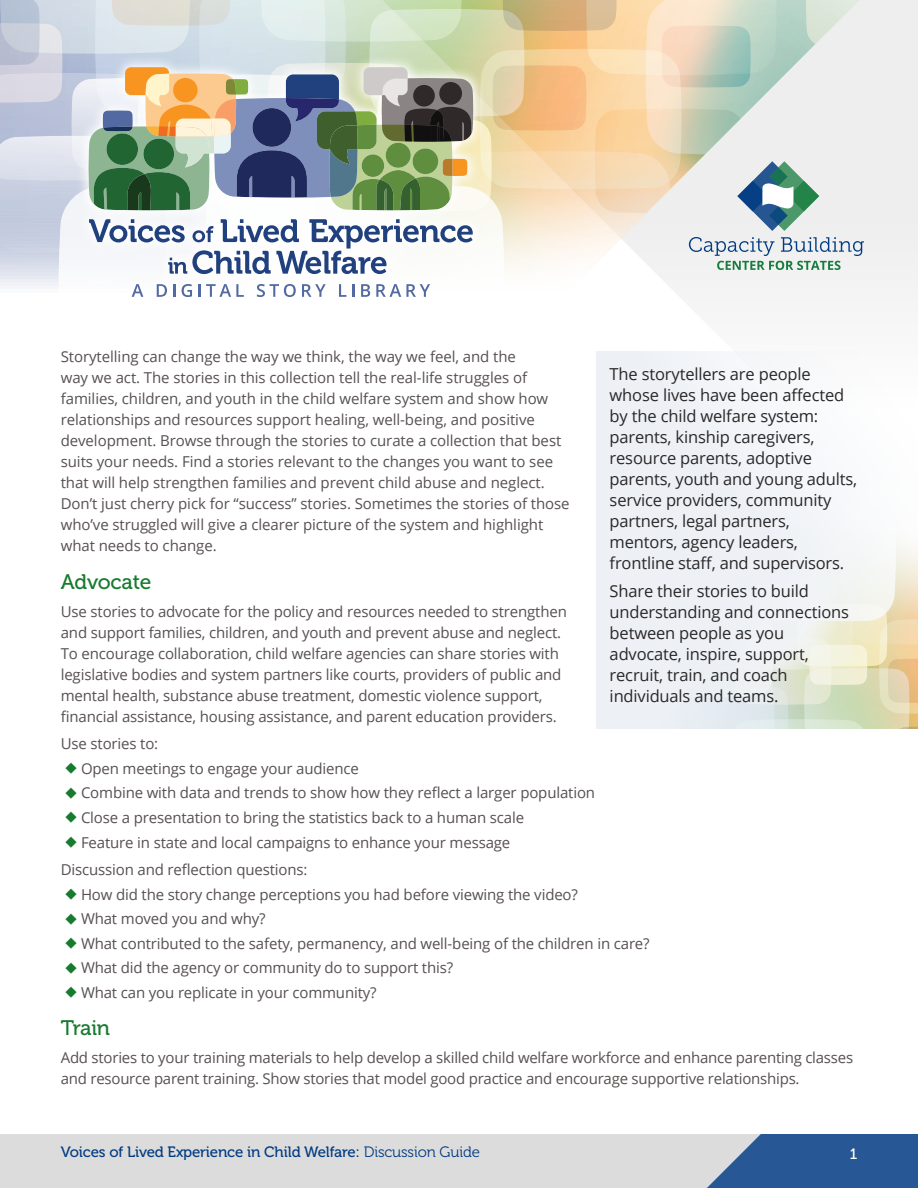
<style>
.page{position:relative;width:918px;height:1188px;background:#fff}
.page>*{position:absolute;margin:0;border:0;box-sizing:border-box;transform-origin:0 0}
.t1{font:21px "Museo 500";letter-spacing:-.01em;color:#177b2f}
.ICF_-_Body_Copy_1{font:16.5px/21px "Open Sans";letter-spacing:-.01em;color:#292829}
.ICF_-_Body_Copy_1-2{font:15px/21px "Open Sans";letter-spacing:-.01em;color:#575050}
.t2{font:15px "Museo 500";letter-spacing:-.01em;color:#013b82}
.t3{font:15px "Museo 500";color:#fff}
.s1{color:#177b2f}
.s2{font-family:"Museo 300"}
</style>
<div class="page">
<div style="left:0;top:1134px;width:918px;height:54px;background:#dddcdc"></div>
<svg style="left:707px;top:1134px;width:211px;height:54px"></svg>
<div style="left:873px;top:0;width:45px;height:300px;background:#eee"></div>
<svg style="left:0;top:0;width:873px;height:300px"></svg>
<div style="left:596px;top:351px;width:322px;height:378px;background:linear-gradient(to right,#eaeff5,#fcfcfc)"></div>
<svg style="left:673px;top:551px;width:245px;height:178px"></svg>
<p class="ICF_-_Body_Copy_1-2" style="left:61px;top:346px;width:510px">Storytelling can change the way we think, the way we feel, and the<br>way we act. The stories in this collection tell the real-life struggles of families, children, and youth in the child welfare system and show how relationships and resources support healing, well-being, and positive development. Browse through the stories to curate a collection that best suits your needs. Find a stories relevant to the changes you want to see that will help strengthen families and prevent child abuse and neglect.<br>Don’t just cherry pick for “success” stories. Sometimes the stories of those who’ve struggled will give a clearer picture of the system and highlight what needs to change.</p>
<h2 class="t1" style="left:61px;top:570px;width:92px">Advocate</h2>
<p class="ICF_-_Body_Copy_1-2" style="left:61px;top:600px;width:508px">Use stories to advocate for the policy and resources needed to strengthen and support families, children, and youth and prevent abuse and neglect.<br>To encourage collaboration, child welfare agencies can share stories with legislative bodies and system partners like courts, providers of public and mental health, substance abuse treatment, domestic violence support, financial assistance, housing assistance, and parent education providers.</p>
<p class="ICF_-_Body_Copy_1-2" style="left:61px;top:733px;width:99px">Use stories to:</p>
<p class="ICF_-_Body_Copy_1-2" style="left:65px;top:758px;width:296px"><span class="s1">◆</span> Open meetings to engage your audience</p>
<p class="ICF_-_Body_Copy_1-2" style="left:65px;top:782px;width:532px"><span class="s1">◆</span> Combine with data and trends to show how they reflect a larger population</p>
<p class="ICF_-_Body_Copy_1-2" style="left:65px;top:807px;width:461px"><span class="s1">◆</span> Close a presentation to bring the statistics back to a human scale</p>
<p class="ICF_-_Body_Copy_1-2" style="left:65px;top:831px;width:447px"><span class="s1">◆</span> Feature in state and local campaigns to enhance your message</p>
<p class="ICF_-_Body_Copy_1-2" style="left:61px;top:859px;width:248px">Discussion and reflection questions:</p>
<p class="ICF_-_Body_Copy_1-2" style="left:65px;top:883px;width:515px"><span class="s1">◆</span> How did the story change perceptions you had before viewing the video?</p>
<p class="ICF_-_Body_Copy_1-2" style="left:65px;top:908px;width:203px"><span class="s1">◆</span> What moved you and why?</p>
<p class="ICF_-_Body_Copy_1-2" style="left:65px;top:932px;width:587px"><span class="s1">◆</span> What contributed to the safety, permanency, and well-being of the children in care?</p>
<p class="ICF_-_Body_Copy_1-2" style="left:65px;top:957px;width:390px"><span class="s1">◆</span> What did the agency or community do to support this?</p>
<p class="ICF_-_Body_Copy_1-2" style="left:65px;top:981px;width:314px"><span class="s1">◆</span> What can you replicate in your community?</p>
<h2 class="t1" style="left:61px;top:1017px;width:51px">Train</h2>
<p class="ICF_-_Body_Copy_1-2" style="left:61px;top:1047px;width:794px">Add stories to your training materials to help develop a skilled child welfare workforce and enhance parenting classes and resource parent training. Show stories that model good practice and encourage supportive relationships.</p>
<p class="ICF_-_Body_Copy_1" style="left:610px;top:363px;width:249px">The storytellers are people whose lives have been affected by the child welfare system: parents, kinship caregivers, resource parents, adoptive parents, youth and young adults, service providers, community partners, legal partners, mentors, agency leaders, frontline staff, and supervisors.</p>
<p class="ICF_-_Body_Copy_1" style="left:610px;top:580px;width:241px">Share their stories to build understanding and connections between people as you advocate, inspire, support, recruit, train, and coach individuals and teams.</p>
<p class="t2" style="left:61px;top:1144px;width:421px">Voices of Lived Experience in Child Welfare: <span class="s2">Discussion Guide</span></p>
<p class="t3" style="left:850px;top:1145px;width:9px">1</p>
</div>
